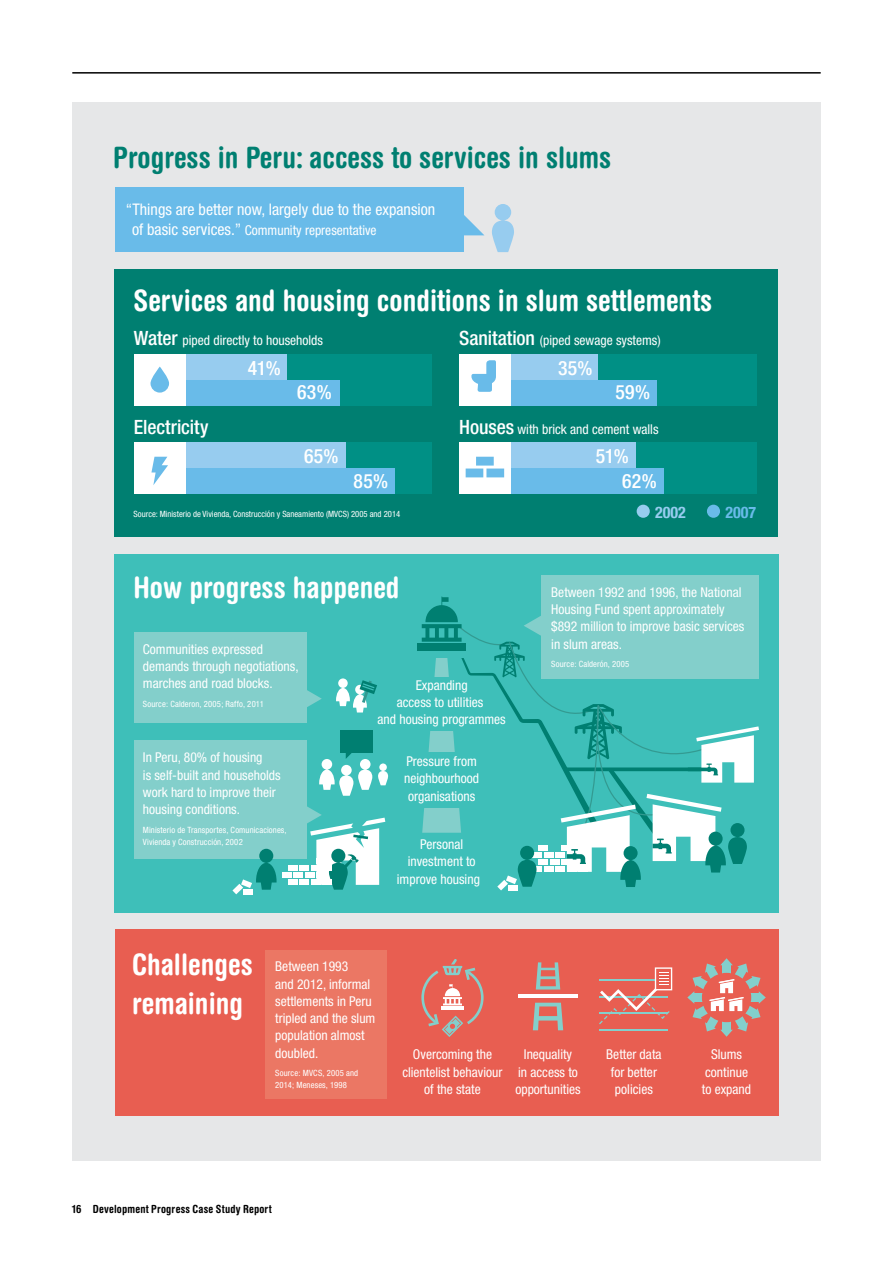
<style>
.page{position:relative;width:893px;height:1263px;background:#fff}
.page>*{position:absolute;margin:0;border:0;box-sizing:border-box;transform-origin:0 0}
.t1{font:700 condensed 29.55px/39.5px "Helvetica Rounded";color:#fff}
.t2{font:700 condensed 29.55px "Helvetica Rounded";color:#007f71}
.t3{font:500 condensed 19.65px "Helvetica Neue";color:#fff}
.t4{font:condensed 16.05px "Helvetica Neue";color:#fff}
.t5{font:700 condensed 16.05px "Helvetica Neue";color:#97ccef}
.t6{font:700 condensed 16.05px "Helvetica Neue";color:#69bbe9}
.t7{font:condensed 13.5px/17.2px "Helvetica Neue";color:#fff;text-align:center}
.t8{font:condensed 13.5px/17.2px "Helvetica Neue LT Pro";color:#fff}
.t9{font:700 condensed 11.25px "Helvetica Rounded LT Std";letter-spacing:.02em;color:#000}
.t10{font:condensed 8.7px/12.3px "Helvetica Neue";letter-spacing:.01em;color:#fff}
.s1{font-size:16.05px}
.s2{font-family:"Helvetica Neue";font-weight:500;font-size:19.65px}
</style>
<div class="page">
<hr style="left:72px;top:72px;width:749px;height:2px;background:#000">
<div style="left:72px;top:102px;width:749px;height:1059px;background:#e6e7e8"></div>
<div style="left:115px;top:269px;width:663px;height:268px;background:#007f71"></div>
<div style="left:115px;top:554px;width:663px;height:359px;background:#3ebfb9"></div>
<div style="left:115px;top:929px;width:664px;height:186px;background:#e85e51"></div>
<div style="left:134px;top:741px;width:173px;height:118px;background:#83cfcb"></div>
<svg style="left:302px;top:806px;width:83px;height:84px"></svg>
<div style="left:322px;top:879px;width:10px;height:6px;background:#fff"></div>
<div style="left:311px;top:879px;width:9px;height:6px;background:#fff"></div>
<div style="left:299px;top:879px;width:10px;height:6px;background:#fff"></div>
<div style="left:288px;top:879px;width:9px;height:6px;background:#fff"></div>
<div style="left:317px;top:872px;width:9px;height:5px;background:#fff"></div>
<div style="left:305px;top:872px;width:10px;height:5px;background:#fff"></div>
<div style="left:293px;top:872px;width:10px;height:5px;background:#fff"></div>
<div style="left:282px;top:872px;width:10px;height:5px;background:#fff"></div>
<div style="left:322px;top:865px;width:10px;height:6px;background:#fff"></div>
<div style="left:311px;top:865px;width:9px;height:6px;background:#fff"></div>
<div style="left:299px;top:865px;width:10px;height:6px;background:#fff"></div>
<div style="left:288px;top:865px;width:9px;height:6px;background:#fff"></div>
<div style="left:317px;top:858px;width:9px;height:5px;background:#fff"></div>
<div style="left:134px;top:632px;width:173px;height:90px;background:#83cfcb"></div>
<div style="left:511px;top:354px;width:246px;height:52px;background:#009085"></div>
<div style="left:511px;top:354px;width:87px;height:52px;background:#97ccef"></div>
<div style="left:511px;top:380px;width:146px;height:26px;background:#69bbe9"></div>
<div style="left:637px;top:505px;width:13px;height:13px;background:#97ccef;border-radius:50%"></div>
<div style="left:707px;top:505px;width:13px;height:13px;background:#69bbe9;border-radius:50%"></div>
<div style="left:186px;top:354px;width:246px;height:52px;background:#009085"></div>
<div style="left:186px;top:354px;width:101px;height:52px;background:#97ccef"></div>
<div style="left:186px;top:380px;width:154px;height:26px;background:#69bbe9"></div>
<div style="left:134px;top:354px;width:52px;height:52px;background:#fff"></div>
<div style="left:186px;top:442px;width:246px;height:52px;background:#009085"></div>
<div style="left:186px;top:442px;width:160px;height:52px;background:#97ccef"></div>
<div style="left:186px;top:468px;width:208px;height:26px;background:#69bbe9"></div>
<div style="left:134px;top:442px;width:52px;height:52px;background:#fff"></div>
<div style="left:459px;top:354px;width:52px;height:52px;background:#fff"></div>
<div style="left:459px;top:442px;width:52px;height:52px;background:#fff"></div>
<div style="left:511px;top:442px;width:246px;height:52px;background:#009085"></div>
<div style="left:511px;top:442px;width:124px;height:52px;background:#97ccef"></div>
<div style="left:511px;top:468px;width:153px;height:26px;background:#69bbe9"></div>
<svg style="left:687px;top:958px;width:79px;height:79px"></svg>
<svg style="left:466px;top:457px;width:38px;height:20px"></svg>
<svg style="left:471px;top:360px;width:25px;height:32px"></svg>
<svg style="left:151px;top:457px;width:17px;height:28px"></svg>
<svg style="left:150px;top:367px;width:19px;height:26px"></svg>
<div style="left:115px;top:188px;width:348px;height:64px;background:#69bbe9"></div>
<svg style="left:463px;top:208px;width:21px;height:27px"></svg>
<svg style="left:492px;top:204px;width:22px;height:48px"></svg>
<svg style="left:378px;top:763px;width:10px;height:22px"></svg>
<div style="left:340px;top:731px;width:33px;height:22px;background:#007f71"></div>
<svg style="left:319px;top:753px;width:53px;height:43px"></svg>
<hr style="left:599px;top:1029px;width:69px;height:1px;background:#83cfcb">
<svg style="left:599px;top:967px;width:73px;height:57px"></svg>
<svg style="left:536px;top:962px;width:24px;height:27px"></svg>
<svg style="left:533px;top:1003px;width:30px;height:27px"></svg>
<hr style="left:518px;top:994px;width:60px;height:4px;background:#fff">
<svg style="left:421px;top:959px;width:63px;height:78px"></svg>
<div style="left:541px;top:575px;width:217px;height:104px;background:#83cfcb"></div>
<svg style="left:307px;top:690px;width:15px;height:17px"></svg>
<div style="left:265px;top:950px;width:122px;height:149px;background:#eb7764"></div>
<div style="left:417px;top:643px;width:49px;height:8px;background:#007f71"></div>
<svg style="left:336px;top:678px;width:41px;height:34px"></svg>
<svg style="left:422px;top:597px;width:337px;height:293px"></svg>
<svg style="left:232px;top:849px;width:45px;height:45px"></svg>
<h1 class="t2" style="left:113px;top:140px;width:499px">Progress in Peru: access to services in slums</h1>
<p class="t4" style="left:126px;top:200px;width:311px">“Things are better now, largely due to the expansion</p>
<p class="t7" style="left:132px;top:222px;width:246px"><span class="s1">of basic services.”</span> Community representative</p>
<h1 class="t1" style="left:134px;top:280px;width:580px">Services and housing conditions in slum settlements</h1>
<p class="t8" style="left:134px;top:332px;width:191px"><span class="s2">Water</span> piped directly to households</p>
<p class="t8" style="left:459px;top:332px;width:203px"><span class="s2">Sanitation</span> (piped sewage systems)</p>
<h2 class="t3" style="left:248px;top:356px;width:34px">41%</h2>
<h2 class="t3" style="left:558px;top:356px;width:36px">35%</h2>
<h2 class="t3" style="left:297px;top:380px;width:36px">63%</h2>
<h2 class="t3" style="left:616px;top:380px;width:36px">59%</h2>
<h2 class="t3" style="left:134px;top:415px;width:76px">Electricity</h2>
<p class="t8" style="left:459px;top:421px;width:201px"><span class="s2">Houses</span> with brick and cement walls</p>
<h2 class="t3" style="left:304px;top:444px;width:36px">65%</h2>
<h2 class="t3" style="left:354px;top:469px;width:36px">85%</h2>
<h2 class="t3" style="left:596px;top:444px;width:35px">51%</h2>
<h2 class="t3" style="left:622px;top:469px;width:36px">62%</h2>
<p class="t10" style="left:134px;top:508px;width:268px">Source: Ministerio de Vivienda, Construcción y Saneamiento (MVCS) 2005 and 2014</p>
<p class="t6" style="left:725px;top:499px;width:32px">2007</p>
<p class="t5" style="left:655px;top:499px;width:32px">2002</p>
<h1 class="t1" style="left:134px;top:567px;width:268px">How progress happened</h1>
<p class="t7" style="left:143px;top:640px;width:157px;text-align:left">Communities expressed demands through negotiations, marches and road blocks.</p>
<p class="t10" style="left:143px;top:697px;width:122px">Source: Calderon, 2005; Raffo, 2011</p>
<p class="t7" style="left:143px;top:749px;width:139px;text-align:left">In Peru, 80% of housing<br>is self-built and households work hard to improve their housing conditions.</p>
<p class="t10" style="left:143px;top:823px;width:145px">Ministerio de Transportes, Comunicaciones,<br>Vivienda y Construcción, 2002</p>
<p class="t8" style="left:378px;top:676px;width:130px;text-align:center">Expanding<br>access to utilities<br>and housing programmes</p>
<p class="t8" style="left:404px;top:752px;width:76px">Pressure from neighbourhood organisations</p>
<p class="t8" style="left:397px;top:835px;width:85px;text-align:center">Personal investment to improve housing</p>
<p class="t7" style="left:551px;top:583px;width:195px;text-align:left">Between 1992 and 1996, the National<br>Housing Fund spent approximately $892 million to improve basic services in slum areas.</p>
<p class="t10" style="left:551px;top:658px;width:80px">Source: Calderón, 2005</p>
<h1 class="t1" style="left:132px;top:944px;width:122px">Challenges remaining</h1>
<p class="t8" style="left:275px;top:958px;width:102px">Between 1993<br>and 2012, informal settlements in Peru tripled and the slum population almost doubled.</p>
<p class="t10" style="left:275px;top:1067px;width:84px">Source: MVCS, 2005 and<br>2014; Meneses, 1998</p>
<p class="t7" style="left:402px;top:1046px;width:101px">Overcoming the clientelist behaviour of the state</p>
<p class="t7" style="left:515px;top:1045px;width:67px">Inequality<br>in access to opportunities</p>
<p class="t7" style="left:606px;top:1046px;width:57px">Better data for better policies</p>
<p class="t7" style="left:702px;top:1046px;width:51px">Slums continue to expand</p>
<p class="t9" style="left:72px;top:1202px;width:201px">16 Development Progress Case Study Report</p>
</div>
